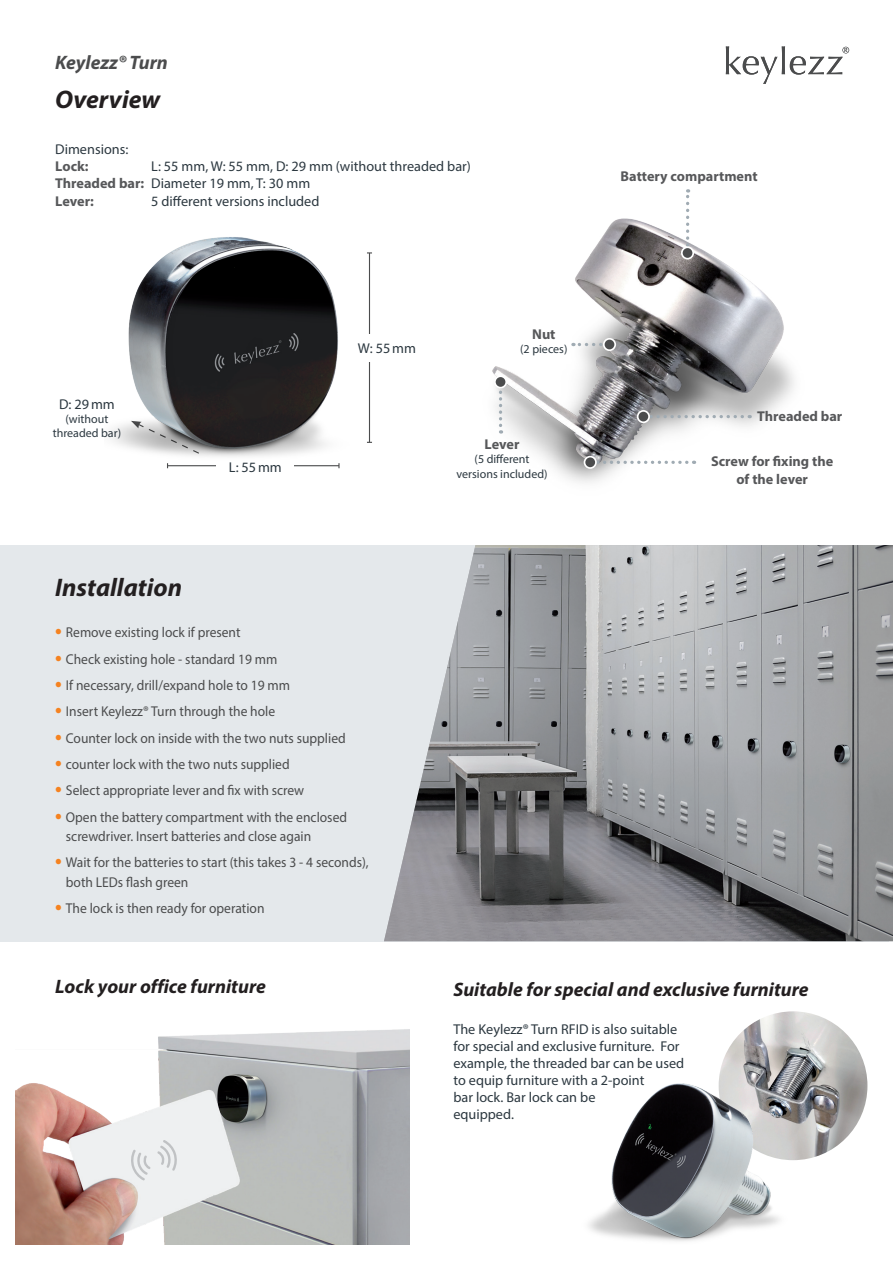
<style>
.page{position:relative;width:893px;height:1263px;background:#fff}
.page>*{position:absolute;margin:0;border:0;box-sizing:border-box;transform-origin:0 0}
.t1{font:italic 700 25.5px "Myriad Pro";color:#231f20}
.t2{font:italic 700 19.5px "Myriad Pro";color:#231f20}
.t3{font:italic 700 19.5px "Myriad Pro";color:#4b4c4d}
.t4{font:14.25px/19.5px "Myriad Pro";color:#4b4c4d;scale:.95 1}
.t5{font:14.25px/17.1px "Myriad Pro";color:#2c3840}
.t6{font:700 14.25px/17.1px "Myriad Pro";color:#57585a;text-align:center}
.t7{font:12px/14.4px "Myriad Pro";color:#2c3840;text-align:center}
.s1{font-weight:700;color:#57585a}
.s2{font-weight:700;font-size:21px;color:#f58220}
</style>
<div class="page">
<img style="left:719px;top:1011px;width:148px;height:149px;border-radius:74px">
<img style="left:588px;top:1064px;width:255px;height:177px">
<img style="left:129px;top:941px;width:280px;height:304px">
<img style="left:16px;top:1050px;width:228px;height:195px">
<svg style="left:157px;top:1140px;width:21px;height:31px"></svg>
<svg style="left:130px;top:1149px;width:20px;height:31px"></svg>
<div style="left:0;top:545px;width:888px;height:396px;background:#e4e8eb"></div>
<img style="left:384px;top:545px;width:509px;height:396px">
<svg style="left:552px;top:610px;width:6px;height:6px"></svg>
<svg style="left:551px;top:721px;width:6px;height:6px"></svg>
<svg style="left:496px;top:610px;width:6px;height:6px"></svg>
<svg style="left:496px;top:721px;width:6px;height:6px"></svg>
<svg style="left:442px;top:721px;width:5px;height:6px"></svg>
<img style="left:492px;top:203px;width:302px;height:280px">
<svg style="left:686px;top:189px;width:3px;height:57px"></svg>
<svg style="left:650px;top:415px;width:92px;height:3px"></svg>
<svg style="left:597px;top:461px;width:90px;height:3px"></svg>
<svg style="left:573px;top:343px;width:28px;height:3px"></svg>
<svg style="left:499px;top:388px;width:3px;height:46px"></svg>
<div style="left:682px;top:247px;width:11px;height:12px;background:#4b4c4d;border-radius:50%"></div>
<div style="left:681px;top:246px;width:13px;height:13px;border:2px solid #fff;border-radius:50%"></div>
<div style="left:604px;top:339px;width:11px;height:11px;background:#4b4c4d;border-radius:50%"></div>
<div style="left:603px;top:338px;width:13px;height:13px;border:2px solid #fff;border-radius:50%"></div>
<div style="left:495px;top:376px;width:11px;height:12px;background:#4b4c4d;border-radius:50%"></div>
<div style="left:494px;top:375px;width:13px;height:13px;border:2px solid #fff;border-radius:50%"></div>
<div style="left:638px;top:411px;width:11px;height:11px;background:#4b4c4d;border-radius:50%"></div>
<div style="left:637px;top:410px;width:13px;height:13px;border:2px solid #fff;border-radius:50%"></div>
<div style="left:584px;top:457px;width:12px;height:11px;background:#4b4c4d;border-radius:50%"></div>
<div style="left:584px;top:456px;width:13px;height:13px;border:2px solid #fff;border-radius:50%"></div>
<hr style="left:369px;top:253px;width:1px;height:189px;background:#4b4c4d">
<div style="left:342px;top:334px;width:90px;height:27px;background:#fff"></div>
<img style="left:111px;top:237px;width:229px;height:229px">
<svg style="left:726px;top:46px;width:123px;height:38px"></svg>
<h2 class="t3" style="left:55px;top:49px;width:114px">Keylezz® Turn</h2>
<h1 class="t1" style="left:55px;top:83px;width:106px">Overview</h1>
<p class="t5" style="left:55px;top:141px;width:75px">Dimensions:</p>
<p class="t6" style="left:55px;top:157px;width:35px">Lock:</p>
<p class="t5" style="left:55px;top:158px;width:417px;text-indent:96px">L: 55 mm, W: 55 mm, D: 29 mm (without threaded bar)<br><span class="s1">Threaded bar:</span> Diameter 19 mm, T: 30 mm<br><span class="s1">Lever:</span></p>
<p class="t5" style="left:151px;top:192px;width:170px">5 different versions included</p>
<p class="t5" style="left:358px;top:339px;width:59px">W: 55mm</p>
<p class="t6" style="left:532px;top:325px;width:25px">Nut</p>
<p class="t7" style="left:520px;top:342px;width:49px">(2 pieces)</p>
<p class="t5" style="left:59px;top:395px;width:57px">D: 29mm</p>
<p class="t7" style="left:53px;top:412px;width:70px">(without threaded bar)</p>
<p class="t5" style="left:229px;top:459px;width:54px">L: 55mm</p>
<h1 class="t1" style="left:55px;top:571px;width:128px">Installation</h1>
<p class="t4" style="left:55px;top:623px;width:197px"><span class="s2">•</span> Remove existing lock if present</p>
<p class="t4" style="left:55px;top:649px;width:235px"><span class="s2">•</span> Check existing hole - standard 19 mm</p>
<p class="t4" style="left:55px;top:675px;width:249px"><span class="s2">•</span> If necessary, drill/expand hole to 19 mm</p>
<p class="t4" style="left:55px;top:701px;width:233px"><span class="s2">•</span> Insert Keylezz® Turn through the hole</p>
<p class="t4" style="left:55px;top:728px;width:307px"><span class="s2">•</span> Counter lock on inside with the two nuts supplied</p>
<p class="t4" style="left:55px;top:754px;width:248px"><span class="s2">•</span> counter lock with the two nuts supplied</p>
<p class="t4" style="left:55px;top:780px;width:264px"><span class="s2">•</span> Select appropriate lever and fix with screw</p>
<p class="t4" style="left:66px;top:807px;width:297px;text-indent:-11px"><span class="s2">•</span> Open the battery compartment with the enclosed screwdriver. Insert batteries and close again</p>
<p class="t4" style="left:66px;top:852px;width:320px;text-indent:-11px"><span class="s2">•</span> Wait for the batteries to start (this takes 3 - 4 seconds), both LEDs flash green</p>
<p class="t4" style="left:55px;top:898px;width:222px"><span class="s2">•</span> The lock is then ready for operation</p>
<p class="t6" style="left:485px;top:435px;width:36px">Lever</p>
<p class="t7" style="left:457px;top:452px;width:92px">(5 different versions included)</p>
<p class="t6" style="left:621px;top:167px;width:138px">Battery compartment</p>
<p class="t6" style="left:757px;top:407px;width:87px">Threaded bar</p>
<p class="t6" style="left:711px;top:453px;width:124px">Screw for fixing the of the lever</p>
<h2 class="t2" style="left:55px;top:974px;width:212px">Lock your office furniture</h2>
<h2 class="t2" style="left:453px;top:977px;width:357px">Suitable for special and exclusive furniture</h2>
<p class="t5" style="left:453px;top:1020px;width:232px">The Keylezz® Turn RFID is also suitable for special and exclusive furniture. For example, the threaded bar can be used to equip furniture with a 2-point<br>bar lock. Bar lock can be<br>equipped.</p>
</div>
